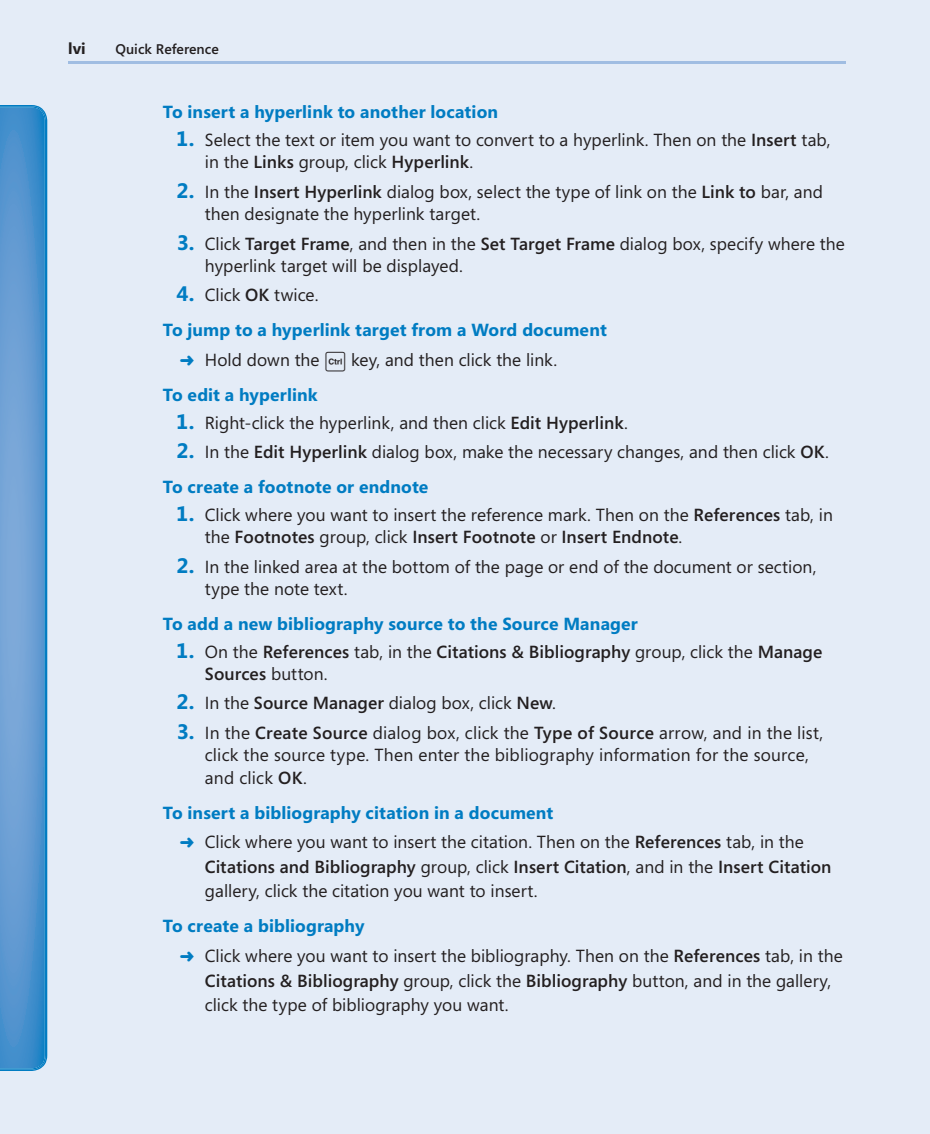
<style>
.page{position:relative;width:930px;height:1134px;background:#fff}
.page>*{position:absolute;margin:0;border:0;box-sizing:border-box;transform-origin:0 0}
.t1{font:17.5px/22.4px "Segoe";letter-spacing:.005em;color:#231f20}
.t2{font:700 17.5px/35px "Segoe";letter-spacing:.01em;color:#007cc2}
.t3{font:600 17.5px/22.4px "Segoe";letter-spacing:.005em;color:#231f20}
.t4{font:700 15.75px "Segoe";color:#231f20}
.t5{font:600 14px "Segoe";color:#231f20}
.s1{font-weight:700;font-size:21px;color:#007cc2}
.s2{font-weight:600}
.s3{font-size:21px}
.s4{font-weight:400;color:#231f20}
.s5{font-weight:600;color:#231f20}
.s6{color:#007cc2}
.s7{font-family:"MSP Keys";font-size:24.5px}
.s8{font-weight:700;color:#007cc2}
.s9{font-weight:400}
</style>
<div class="page">
<div style="left:0;top:0;width:929px;height:1134px;background:#e4ecf7"></div>
<hr style="left:68px;top:62px;width:777px;height:2px;background:#a0bde2">
<svg style="left:0;top:105px;width:47px;height:966px"></svg>
<img style="left:0;top:106px;width:46px;height:964px">
<p class="t4" style="left:68px;top:39px;width:19px">lvi</p>
<p class="t5" style="left:115px;top:41px;width:105px">Quick Reference</p>
<p class="t2" style="left:163px;top:95px;width:336px">To insert a hyperlink to another location</p>
<p class="t1" style="left:205px;top:129px;width:627px;text-indent:-29px"><span class="s1">1.</span> Select the text or item you want to convert to a hyperlink. Then on the <span class="s2">Insert</span> tab, in the <span class="s2">Links</span> group, click <span class="s2">Hyperlink</span>.</p>
<p class="t1" style="left:205px;top:181px;width:619px;text-indent:-29px"><span class="s1">2.</span> In the <span class="s2">Insert Hyperlink</span> dialog box, select the type of link on the <span class="s2">Link to</span> bar, and then designate the hyperlink target.</p>
<p class="t1" style="left:205px;top:232px;width:641px;text-indent:-28px"><span class="s1">3.</span> Click <span class="s2">Target Frame</span>, and then in the <span class="s2">Set Target Frame</span> dialog box, specify where the hyperlink target will be displayed.</p>
<p class="t2" style="left:163px;top:278px;width:445px;text-indent:14px"><span class="s3">4.</span> <span class="s4">Click</span> <span class="s5">OK</span> <span class="s4">twice.<br></span>To jump to a hyperlink target from a Word document</p>
<p class="t1" style="left:163px;top:343px;width:396px;line-height:35px;text-indent:17px"><span class="s6">➜</span> Hold down the <span class="s7">H</span> key, and then click the link.<br><span class="s8">To edit a hyperlink</span></p>
<p class="t1" style="left:176px;top:412px;width:453px"><span class="s1">1.</span> Right-click the hyperlink, and then click <span class="s2">Edit Hyperlink</span>.</p>
<p class="t1" style="left:163px;top:435px;width:667px;line-height:35px;text-indent:13px"><span class="s1">2.</span> In the <span class="s2">Edit Hyperlink</span> dialog box, make the necessary changes, and then click <span class="s2">OK</span>.<br><span class="s8">To create a footnote or endnote</span></p>
<p class="t1" style="left:205px;top:504px;width:629px;text-indent:-29px"><span class="s1">1.</span> Click where you want to insert the reference mark. Then on the <span class="s2">References</span> tab, in the <span class="s2">Footnotes</span> group, click <span class="s2">Insert Footnote</span> or <span class="s2">Insert Endnote</span>.</p>
<p class="t1" style="left:205px;top:555px;width:613px;text-indent:-29px"><span class="s1">2.</span> In the linked area at the bottom of the page or end of the document or section, type the note text.</p>
<p class="t2" style="left:163px;top:607px;width:476px">To add a new bibliography source to the Source Manager</p>
<p class="t3" style="left:205px;top:640px;width:618px;text-indent:-29px"><span class="s1">1.</span> <span class="s9">On the</span> References <span class="s9">tab, in the</span> Citations &amp; Bibliography <span class="s9">group, click the</span> Manage<br>Sources <span class="s9">button.</span></p>
<p class="t1" style="left:176px;top:692px;width:381px"><span class="s1">2.</span> In the <span class="s2">Source Manager</span> dialog box, click <span class="s2">New</span>.</p>
<p class="t1" style="left:205px;top:722px;width:619px;text-indent:-28px"><span class="s1">3.</span> In the <span class="s2">Create Source</span> dialog box, click the <span class="s2">Type of Source</span> arrow, and in the list, click the source type. Then enter the bibliography information for the source, and click <span class="s2">OK</span>.</p>
<p class="t1" style="left:180px;top:798px;width:625px;line-height:29.8px;text-indent:-17px"><span class="s8">To insert a bibliography citation in a document<br></span><span class="s6">➜</span> Click where you want to insert the citation. Then on the <span class="s2">References</span> tab, in the</p>
<p class="t1" style="left:205px;top:855px;width:628px;line-height:24.5px"><span class="s2">Citations and Bibliography</span> group, click <span class="s2">Insert Citation</span>, and in the <span class="s2">Insert Citation </span>gallery, click the citation you want to insert.</p>
<p class="t1" style="left:180px;top:911px;width:664px;line-height:29.8px;text-indent:-17px"><span class="s8">To create a bibliography<br></span><span class="s6">➜</span> Click where you want to insert the bibliography. Then on the <span class="s2">References</span> tab, in the</p>
<p class="t1" style="left:205px;top:968px;width:627px;line-height:24.5px"><span class="s2">Citations &amp; Bibliography</span> group, click the <span class="s2">Bibliography</span> button, and in the gallery, click the type of bibliography you want.</p>
</div>
